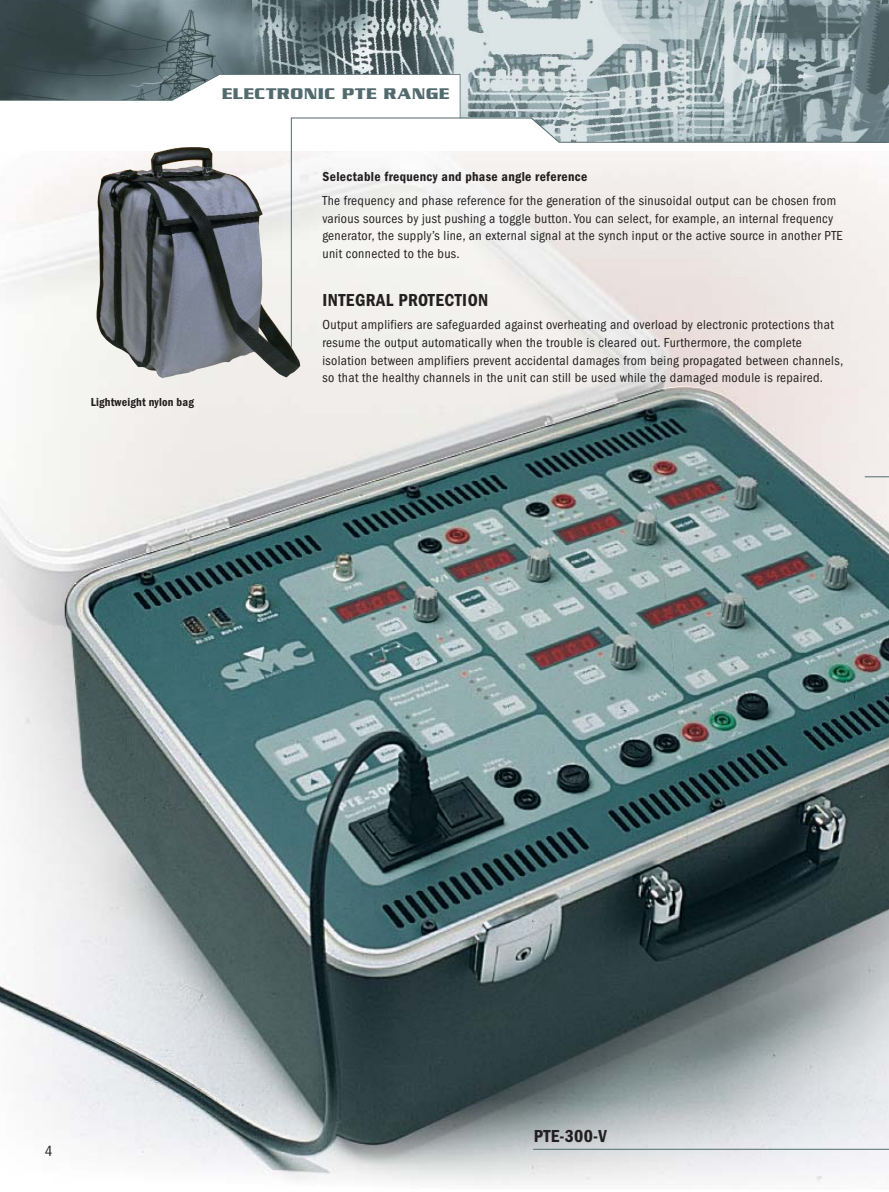
<style>
.page{position:relative;width:889px;height:1192px;background:#fff}
.page>*{position:absolute;margin:0;border:0;box-sizing:border-box;transform-origin:0 0}
.t1{font:600 condensed 18px "Franklin Gothic";letter-spacing:.025em;color:#231f20}
.t2{font:16.5px "Geodet Display S Sk";letter-spacing:.04em;color:#526a6e}
.t3{font:condensed 15px "Franklin Gothic";color:#231f20}
.t4{font:condensed 13.5px/17.5px "Franklin Gothic";letter-spacing:.025em;color:#231f20}
.t5{font:600 condensed 13.5px "Franklin Gothic";letter-spacing:.025em;color:#231f20}
.t6{font:600 condensed 12px "Franklin Gothic";letter-spacing:.015em;color:#231f20}
</style>
<div class="page">
<img style="left:0;top:0;width:889px;height:142px">
<svg style="left:0;top:74px;width:460px;height:73px"></svg>
<img style="left:0;top:167px;width:889px;height:1018px">
<svg style="left:291px;top:117px;width:596px;height:246px"></svg>
<img style="left:96px;top:147px;width:204px;height:231px">
<svg style="left:533px;top:476px;width:356px;height:673px;background:#708385"></svg>
<p class="t2" style="left:222px;top:89px;width:229px">ELECTRONIC PTE RANGE</p>
<p class="t6" style="left:91px;top:398px;width:105px">Lightweight nylon bag</p>
<p class="t5" style="left:322px;top:172px;width:266px">Selectable frequency and phase angle reference</p>
<p class="t4" style="left:322px;top:193px;width:522px">The frequency and phase reference for the generation of the sinusoidal output can be chosen from various sources by just pushing a toggle button. You can select, for example, an internal frequency generator, the supply’s line, an external signal at the synch input or the active source in another PTE unit connected to the bus.</p>
<h1 class="t1" style="left:322px;top:293px;width:167px">INTEGRAL PROTECTION</h1>
<p class="t4" style="left:322px;top:317px;width:522px">Output amplifiers are safeguarded against overheating and overload by electronic protections that resume the output automatically when the trouble is cleared out. Furthermore, the complete isolation between amplifiers prevent accidental damages from being propagated between channels, so that the healthy channels in the unit can still be used while the damaged module is repaired.</p>
<p class="t3" style="left:45px;top:1146px;width:9px">4</p>
<h1 class="t1" style="left:534px;top:1129px;width:74px">PTE-300-V</h1>
</div>
